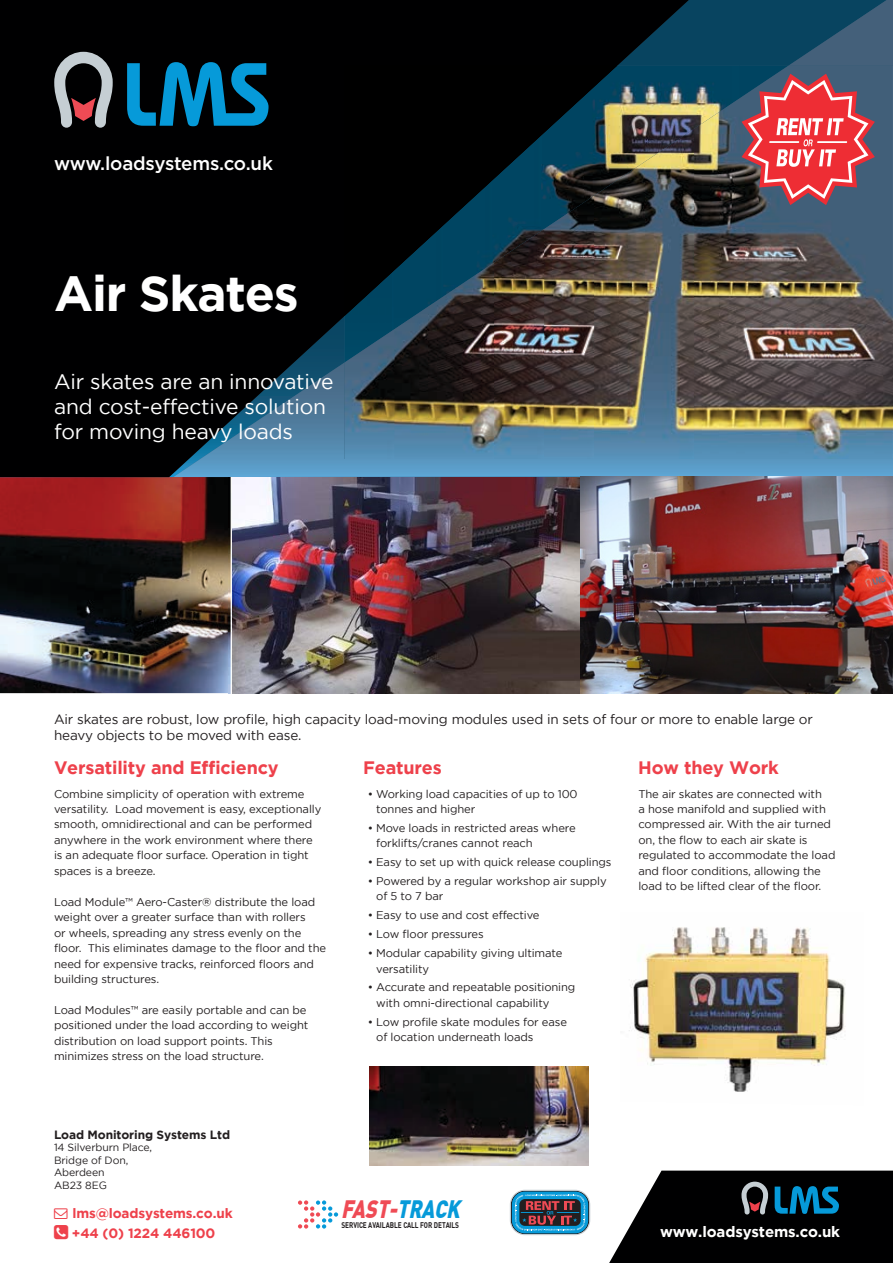
<style>
.page{position:relative;width:893px;height:1263px;background:#fff}
.page>*{position:absolute;margin:0;border:0;box-sizing:border-box;transform-origin:0 0}
.t1{font:700 49.5px "Gotham";letter-spacing:-.025em;color:#fff}
.t2{font:italic 900 24.6px "DIN";color:#ef4b55;scale:.81 1}
.t3{font:21px/25.2px "Gotham";letter-spacing:-.01em;color:#fff}
.t4{font:500 18.75px "Gotham";letter-spacing:-.015em;color:#fff}
.t5{font:700 18px "Gotham";letter-spacing:-.01em;color:#ee414b}
.t6{font:700 15px "Gotham";letter-spacing:-.01em;color:#fff}
.t7{font:13.5px/16.5px "Gotham";letter-spacing:-.01em;color:#231f20}
.t8{font:700 13.5px/19.8px "Gotham";letter-spacing:-.01em;color:#ee414b}
.t9{font:700 12px "Gotham";letter-spacing:-.01em;color:#231f20}
.t10{font:11.25px/15.5px "Gotham";letter-spacing:-.01em;color:#231f20}
.t11{font:10.5px/12.6px "Gotham";letter-spacing:-.01em;color:#231f20}
.t12{font:700 8.1px "DIN";color:#231f20;scale:.8 1}
.s1{color:#069ad9}
</style>
<div class="page">
<img style="left:629px;top:927px;width:217px;height:165px">
<svg style="left:298px;top:1200px;width:40px;height:28px"></svg>
<svg style="left:510px;top:1190px;width:80px;height:45px;background:#4e718a"></svg>
<svg style="left:609px;top:1170px;width:284px;height:93px;background:#1d2225"></svg>
<div style="left:0;top:0;width:173px;height:477px;background:#000001"></div>
<svg style="left:173px;top:0;width:720px;height:477px;background:#10232f"></svg>
<svg style="left:127px;top:62px;width:142px;height:64px;background:#03577b"></svg>
<svg style="left:54px;top:52px;width:59px;height:76px;background:#625a5d"></svg>
<img style="left:617px;top:66px;width:76px;height:63px">
<img style="left:344px;top:316px;width:50px;height:13px">
<img style="left:344px;top:66px;width:273px;height:250px">
<img style="left:693px;top:66px;width:200px;height:393px">
<img style="left:593px;top:129px;width:101px;height:330px">
<img style="left:543px;top:196px;width:51px;height:263px">
<img style="left:493px;top:229px;width:51px;height:230px">
<img style="left:394px;top:262px;width:100px;height:197px">
<img style="left:344px;top:329px;width:50px;height:130px">
<img style="left:0;top:477px;width:580px;height:216px">
<svg style="left:741px;top:74px;width:134px;height:131px;background:#b15863"></svg>
<hr style="left:769px;top:141px;width:30px;height:2px;background:#fff">
<hr style="left:817px;top:141px;width:30px;height:2px;background:#fff">
<img style="left:580px;top:476px;width:313px;height:217px">
<img style="left:370px;top:1067px;width:219px;height:98px">
<img style="left:0;top:477px;width:169px;height:1px">
<img style="left:229px;top:477px;width:3px;height:216px">
<h3 class="t4" style="left:54px;top:152px;width:220px">www.loadsystems.co.uk</h3>
<h1 class="t1" style="left:54px;top:265px;width:246px">Air Skates</h1>
<h3 class="t3" style="left:54px;top:369px;width:281px">Air skates are an innovative and cost-effective solution for moving heavy loads</h3>
<p class="t7" style="left:54px;top:711px;width:760px">Air skates are robust, low profile, high capacity load-moving modules used in sets of four or more to enable large or heavy objects to be moved with ease.</p>
<h3 class="t5" style="left:54px;top:758px;width:226px">Versatility and Efficiency</h3>
<p class="t10" style="left:54px;top:786px;width:269px">Combine simplicity of operation with extreme versatility. Load movement is easy, exceptionally smooth, omnidirectional and can be performed anywhere in the work environment where there is an adequate floor surface. Operation in tight spaces is a breeze.</p>
<p class="t10" style="left:54px;top:894px;width:274px">Load Module™ Aero-Caster® distribute the load weight over a greater surface than with rollers<br>or wheels, spreading any stress evenly on the floor. This eliminates damage to the floor and the need for expensive tracks, reinforced floors and building structures.</p>
<p class="t10" style="left:54px;top:1002px;width:256px">Load Modules™ are easily portable and can be positioned under the load according to weight distribution on load support points. This minimizes stress on the load structure.</p>
<h3 class="t5" style="left:363px;top:758px;width:80px">Features</h3>
<h3 class="t5" style="left:638px;top:758px;width:142px">How they Work</h3>
<p class="t10" style="left:376px;top:786px;width:203px;text-indent:-9px">• Working load capacities of up to 100 tonnes and higher</p>
<p class="t10" style="left:376px;top:820px;width:201px;text-indent:-9px">• Move loads in restricted areas where forklifts/cranes cannot reach</p>
<p class="t10" style="left:368px;top:854px;width:245px">• Easy to set up with quick release couplings</p>
<p class="t10" style="left:376px;top:873px;width:232px;text-indent:-9px">• Powered by a regular workshop air supply of 5 to 7 bar</p>
<p class="t10" style="left:368px;top:907px;width:173px">• Easy to use and cost effective</p>
<p class="t10" style="left:368px;top:926px;width:118px">• Low floor pressures</p>
<p class="t10" style="left:376px;top:945px;width:188px;text-indent:-9px">• Modular capability giving ultimate versatility</p>
<p class="t10" style="left:376px;top:979px;width:201px;text-indent:-9px">• Accurate and repeatable positioning with omni-directional capability</p>
<p class="t10" style="left:376px;top:1014px;width:192px;text-indent:-9px">• Low profile skate modules for ease of location underneath loads</p>
<p class="t10" style="left:638px;top:786px;width:199px">The air skates are connected with<br>a hose manifold and supplied with compressed air. With the air turned on, the flow to each air skate is regulated to accommodate the load and floor conditions, allowing the load to be lifted clear of the floor.</p>
<p class="t9" style="left:54px;top:1127px;width:178px">Load Monitoring Systems Ltd</p>
<p class="t11" style="left:54px;top:1141px;width:100px">14 Silverburn Place,<br>Bridge of Don,<br>Aberdeen<br>AB23 8EG</p>
<p class="t8" style="left:72px;top:1203px;width:162px">lms@loadsystems.co.uk +44 (0) 1224 446100</p>
<h2 class="t2" style="left:341px;top:1193px;width:155px">FAST-<span class="s1">TRACK</span></h2>
<p class="t12" style="left:341px;top:1220px;width:149px">SERVICE AVAILABLE CALL FOR DETAILS</p>
<h3 class="t6" style="left:660px;top:1223px;width:182px">www.loadsystems.co.uk</h3>
</div>
